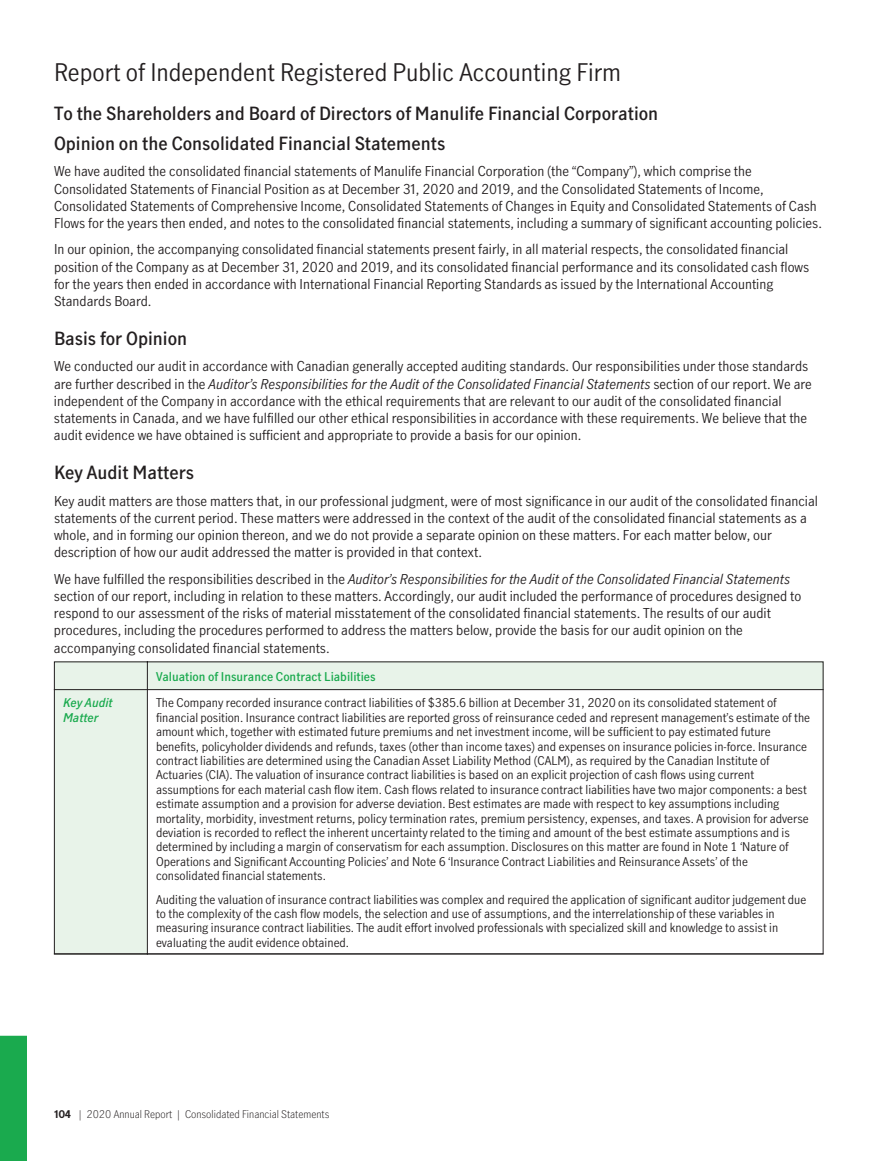
<style>
.page{position:relative;width:891px;height:1161px;background:#fff}
.page>*{position:absolute;margin:0;border:0;box-sizing:border-box;transform-origin:0 0}
.t1{font:24px "Manulife JH Sans Optimized";color:#231f20}
.t2{font:18px "Manulife JH Sans Optimized Dem Bd";color:#231f20}
.t3{font:13.5px/17.2px "Manulife JH Sans Optimized";color:#231f20}
.t4{font:12px/14.4px "Manulife JH Sans Optimized";color:#231f20}
.t5{font:12px "Manulife JH Sans Optimized Dem Bd";color:#1aaa4e}
.t6{font:12px/14.4px "Manulife JH Sans Optimized Dm It";color:#1aaa4e}
.t7{font:300 10.5px "Manulife JH Sans Optimized";color:#231f20}
.s1{font-style:italic}
.s2{font-weight:700}
</style>
<div class="page">
<div style="left:0;top:1036px;width:27px;height:125px;background:#1aaa4e"></div>
<svg style="left:54px;top:661px;width:770px;height:294px"></svg>
<h2 class="t1" style="left:54px;top:62px;width:569px">Report of Independent Registered Public Accounting Firm</h2>
<p class="t2" style="left:54px;top:106px;width:606px">To the Shareholders and Board of Directors of Manulife Financial Corporation</p>
<h3 class="t2" style="left:54px;top:136px;width:393px">Opinion on the Consolidated Financial Statements</h3>
<p class="t3" style="left:54px;top:164px;width:769px">We have audited the consolidated financial statements of Manulife Financial Corporation (the “Company”), which comprise the Consolidated Statements of Financial Position as at December 31, 2020 and 2019, and the Consolidated Statements of Income, Consolidated Statements of Comprehensive Income, Consolidated Statements of Changes in Equity and Consolidated Statements of Cash Flows for the years then ended, and notes to the consolidated financial statements, including a summary of significant accounting policies.</p>
<p class="t3" style="left:54px;top:242px;width:757px">In our opinion, the accompanying consolidated financial statements present fairly, in all material respects, the consolidated financial position of the Company as at December 31, 2020 and 2019, and its consolidated financial performance and its consolidated cash flows for the years then ended in accordance with International Financial Reporting Standards as issued by the International Accounting Standards Board.</p>
<h3 class="t2" style="left:54px;top:331px;width:135px">Basis for Opinion</h3>
<p class="t3" style="left:54px;top:359px;width:760px">We conducted our audit in accordance with Canadian generally accepted auditing standards. Our responsibilities under those standards are further described in the <span class="s1">Auditor’s Responsibilities for the Audit of the Consolidated Financial Statements</span> section of our report. We are independent of the Company in accordance with the ethical requirements that are relevant to our audit of the consolidated financial statements in Canada, and we have fulfilled our other ethical responsibilities in accordance with these requirements. We believe that the audit evidence we have obtained is sufficient and appropriate to provide a basis for our opinion.</p>
<h3 class="t2" style="left:54px;top:465px;width:141px">Key Audit Matters</h3>
<p class="t3" style="left:54px;top:493px;width:766px">Key audit matters are those matters that, in our professional judgment, were of most significance in our audit of the consolidated financial statements of the current period. These matters were addressed in the context of the audit of the consolidated financial statements as a whole, and in forming our opinion thereon, and we do not provide a separate opinion on these matters. For each matter below, our description of how our audit addressed the matter is provided in that context.</p>
<p class="t3" style="left:54px;top:571px;width:749px">We have fulfilled the responsibilities described in the <span class="s1">Auditor’s Responsibilities for the Audit of the Consolidated Financial Statements </span>section of our report, including in relation to these matters. Accordingly, our audit included the performance of procedures designed to respond to our assessment of the risks of material misstatement of the consolidated financial statements. The results of our audit procedures, including the procedures performed to address the matters below, provide the basis for our audit opinion on the accompanying consolidated financial statements.</p>
<p class="t5" style="left:156px;top:672px;width:221px">Valuation of Insurance Contract Liabilities</p>
<p class="t6" style="left:63px;top:696px;width:51px">Key Audit<br>Matter</p>
<p class="t4" style="left:156px;top:697px;width:656px">The Company recorded insurance contract liabilities of $385.6 billion at December 31, 2020 on its consolidated statement of financial position. Insurance contract liabilities are reported gross of reinsurance ceded and represent management’s estimate of the amount which, together with estimated future premiums and net investment income, will be sufficient to pay estimated future benefits, policyholder dividends and refunds, taxes (other than income taxes) and expenses on insurance policies in-force. Insurance contract liabilities are determined using the Canadian Asset Liability Method (CALM), as required by the Canadian Institute of Actuaries (CIA). The valuation of insurance contract liabilities is based on an explicit projection of cash flows using current assumptions for each material cash flow item. Cash flows related to insurance contract liabilities have two major components: a best estimate assumption and a provision for adverse deviation. Best estimates are made with respect to key assumptions including mortality, morbidity, investment returns, policy termination rates, premium persistency, expenses, and taxes. A provision for adverse deviation is recorded to reflect the inherent uncertainty related to the timing and amount of the best estimate assumptions and is determined by including a margin of conservatism for each assumption. Disclosures on this matter are found in Note 1 ‘Nature of Operations and Significant Accounting Policies’ and Note 6 ‘Insurance Contract Liabilities and Reinsurance Assets’ of the consolidated financial statements.</p>
<p class="t4" style="left:156px;top:893px;width:652px">Auditing the valuation of insurance contract liabilities was complex and required the application of significant auditor judgement due to the complexity of the cash flow models, the selection and use of assumptions, and the interrelationship of these variables in measuring insurance contract liabilities. The audit effort involved professionals with specialized skill and knowledge to assist in evaluating the audit evidence obtained.</p>
<p class="t7" style="left:54px;top:1109px;width:277px"><span class="s2">104</span> | 2020 Annual Report | Consolidated Financial Statements</p>
</div>
